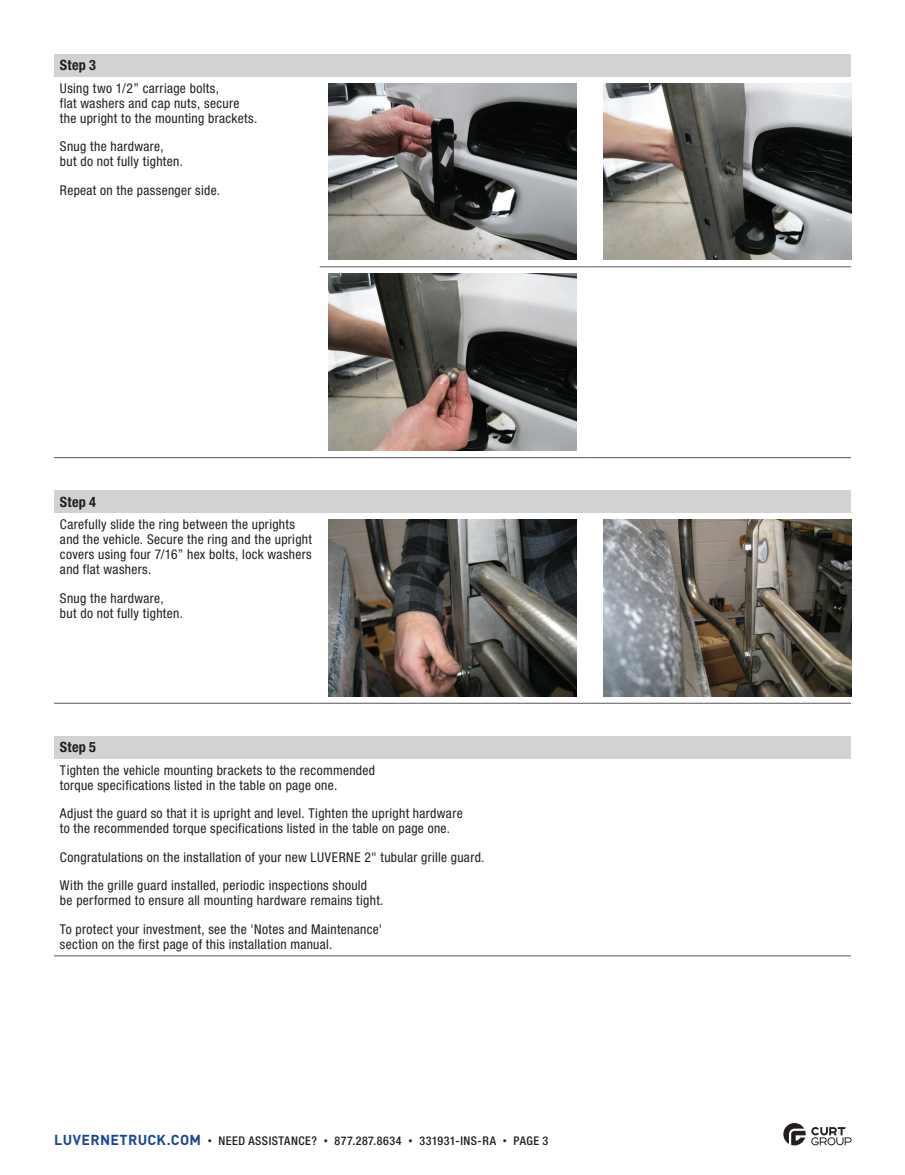
<style>
.page{position:relative;width:905px;height:1175px;background:#fff}
.page>*{position:absolute;margin:0;border:0;box-sizing:border-box;transform-origin:0 0}
.t1{font:700 condensed 14.25px "Helvetica Neue LT Std";letter-spacing:.015em;color:#231f20}
.t2{font:condensed 13.5px/15px "Helvetica Neue LT Std";letter-spacing:.025em;color:#231f20}
.t3{font:500 condensed 12px "Helvetica Neue LT Std";letter-spacing:.04em;color:#231f20}
.s1{font-family:"DINOT";font-weight:700;font-stretch:normal;font-size:14.25px;color:#18469d}
.s2{font-family:"DINOT";font-weight:400;font-stretch:normal;font-size:9px}
</style>
<div class="page">
<svg style="left:783px;top:1123px;width:68px;height:22px"></svg>
<div style="left:54px;top:490px;width:796px;height:22px;background:#d1d2d4"></div>
<hr style="left:54px;top:703px;width:266px;height:1px;background:#57585a">
<hr style="left:320px;top:703px;width:265px;height:1px;background:#57585a">
<hr style="left:585px;top:703px;width:265px;height:1px;background:#57585a">
<img style="left:329px;top:519px;width:247px;height:177px">
<img style="left:603px;top:519px;width:248px;height:177px">
<div style="left:54px;top:736px;width:796px;height:22px;background:#d1d2d4"></div>
<hr style="left:54px;top:955px;width:796px;height:1px;background:#57585a">
<div style="left:54px;top:54px;width:796px;height:22px;background:#d1d2d4"></div>
<hr style="left:320px;top:266px;width:265px;height:1px;background:#57585a">
<hr style="left:585px;top:266px;width:265px;height:1px;background:#57585a">
<hr style="left:320px;top:457px;width:265px;height:1px;background:#57585a">
<hr style="left:585px;top:457px;width:265px;height:1px;background:#57585a">
<hr style="left:54px;top:457px;width:266px;height:1px;background:#57585a">
<img style="left:329px;top:83px;width:247px;height:177px">
<img style="left:603px;top:83px;width:248px;height:177px">
<img style="left:329px;top:274px;width:247px;height:176px">
<p class="t1" style="left:60px;top:56px;width:38px">Step 3</p>
<p class="t2" style="left:60px;top:80px;width:199px">Using two 1/2” carriage bolts,<br>flat washers and cap nuts, secure the upright to the mounting brackets.</p>
<p class="t2" style="left:60px;top:139px;width:124px">Snug the hardware, but do not fully tighten.</p>
<p class="t2" style="left:60px;top:182px;width:162px">Repeat on the passenger side.</p>
<p class="t1" style="left:60px;top:493px;width:38px">Step 4</p>
<p class="t2" style="left:60px;top:517px;width:253px">Carefully slide the ring between the uprights and the vehicle. Secure the ring and the upright covers using four 7/16” hex bolts, lock washers and flat washers.</p>
<p class="t2" style="left:60px;top:590px;width:124px">Snug the hardware, but do not fully tighten.</p>
<p class="t1" style="left:60px;top:738px;width:38px">Step 5</p>
<p class="t2" style="left:60px;top:762px;width:316px">Tighten the vehicle mounting brackets to the recommended torque specifications listed in the table on page one.</p>
<p class="t2" style="left:60px;top:806px;width:404px">Adjust the guard so that it is upright and level. Tighten the upright hardware to the recommended torque specifications listed in the table on page one.</p>
<p class="t2" style="left:60px;top:842px;width:426px;line-height:28.5px">Congratulations on the installation of your new LUVERNE 2" tubular grille guard.<br>With the grille guard installed, periodic inspections should</p>
<p class="t2" style="left:60px;top:886px;width:325px;line-height:28.5px">be performed to ensure all mounting hardware remains tight.<br>To protect your investment, see the 'Notes and Maintenance'</p>
<p class="t2" style="left:60px;top:936px;width:274px">section on the first page of this installation manual.</p>
<p class="t3" style="left:54px;top:1133px;width:495px"><span class="s1">LUVERNETRUCK.COM</span> <span class="s2">•</span> NEED ASSISTANCE? <span class="s2">•</span> 877.287.8634 <span class="s2">•</span> 331931-INS-RA <span class="s2">•</span> PAGE 3</p>
</div>
